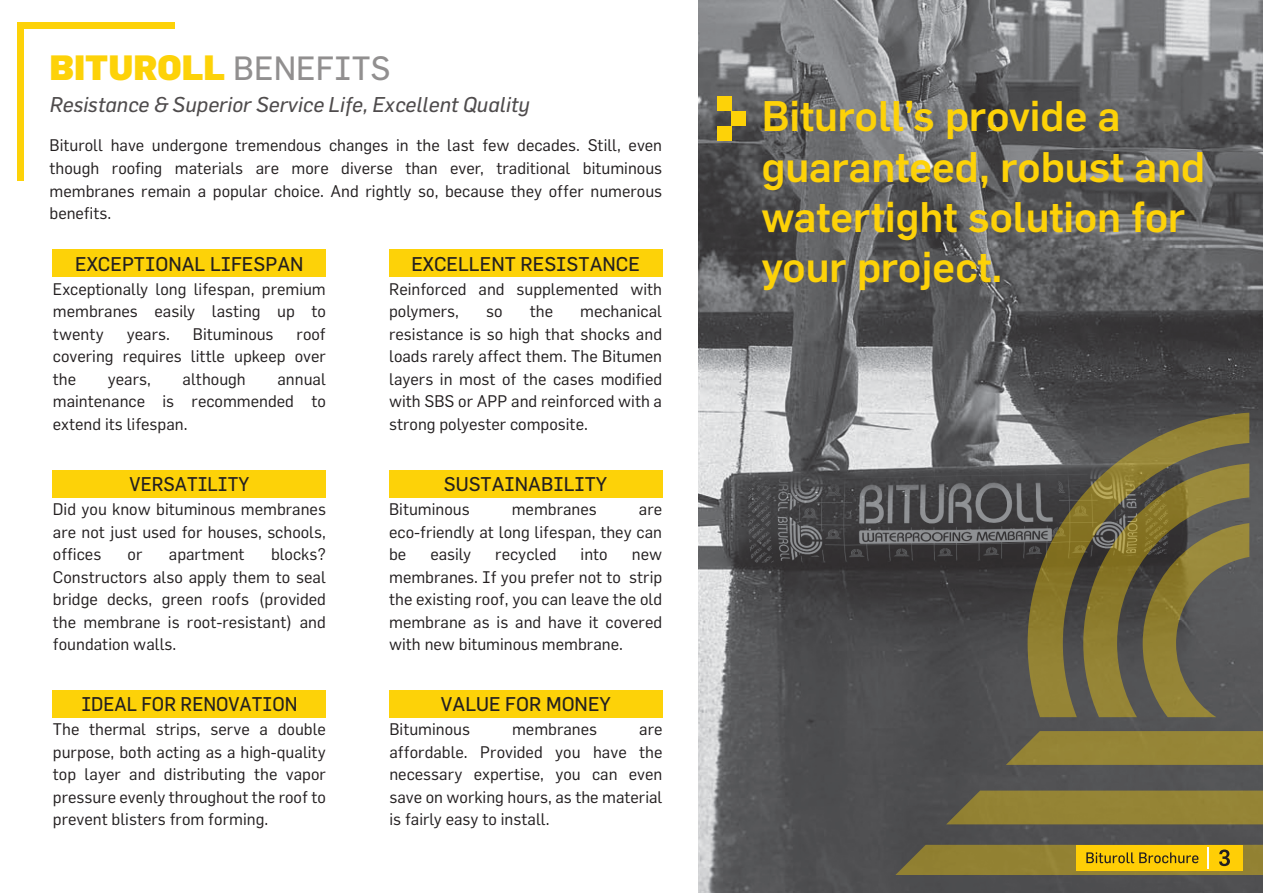
<style>
.page{position:relative;width:1263px;height:893px;background:#fff}
.page>*{position:absolute;margin:0;border:0;box-sizing:border-box;transform-origin:0 0}
.t1{font:500 42px/50.4px "Flama";color:#fdd208}
.t2{font:900 34.5px "Flama";color:#fdd208}
.t3{font:italic 21px "Flama";color:#231f20}
.t4{font:19.5px "Flama";color:#231f20}
.t5{font:19.5px "Flama";color:#231f20;scale:.96 1}
.t6{font:16.5px/22.5px "Flama";color:#231f20;text-align:justify}
.s1{font-weight:400;font-size:33px;color:rgb(35 31 32/.5)}
</style>
<div class="page">
<div style="left:18px;top:24px;width:6px;height:157px;background:#fdd208"></div>
<div style="left:18px;top:23px;width:157px;height:6px;background:#fdd208"></div>
<div style="left:53px;top:250px;width:273px;height:27px;background:#fdd208"></div>
<div style="left:53px;top:470px;width:273px;height:27px;background:#fdd208"></div>
<div style="left:389px;top:690px;width:274px;height:27px;background:#fdd208"></div>
<div style="left:389px;top:250px;width:273px;height:27px;background:#fdd208"></div>
<div style="left:389px;top:470px;width:273px;height:27px;background:#fdd208"></div>
<div style="left:53px;top:690px;width:273px;height:27px;background:#fdd208"></div>
<img style="left:699px;top:0;width:564px;height:893px">
<svg style="left:895px;top:413px;width:368px;height:462px;background:#656357"></svg>
<svg style="left:946px;top:463px;width:317px;height:361px;background:#645f48"></svg>
<svg style="left:1027px;top:413px;width:222px;height:304px;background:#6e6748"></svg>
<svg style="left:1083px;top:463px;width:166px;height:254px;background:#716841"></svg>
<div style="left:731px;top:111px;width:15px;height:15px;background:#fdd208"></div>
<div style="left:716px;top:96px;width:15px;height:15px;background:#fdd208"></div>
<div style="left:716px;top:126px;width:15px;height:15px;background:#fdd208"></div>
<div style="left:1076px;top:845px;width:166px;height:26px;background:#ffce06"></div>
<svg style="left:1219px;top:849px;width:11px;height:17px"></svg>
<svg style="left:1086px;top:852px;width:112px;height:11px"></svg>
<hr style="left:1206px;top:847px;width:2px;height:21px;background:#fff">
<h2 class="t2" style="left:50px;top:47px;width:343px">BITUROLL <span class="s1">BENEFITS</span></h2>
<p class="t3" style="left:50px;top:92px;width:482px">Resistance &amp; Superior Service Life, Excellent Quality</p>
<p class="t6" style="left:50px;top:134px;width:614px">Bituroll have undergone tremendous changes in the last few decades. Still, even though roofing materials are more diverse than ever, traditional bituminous membranes remain a popular choice. And rightly so, because they offer numerous benefits.</p>
<p class="t4" style="left:75px;top:252px;width:230px">EXCEPTIONAL LIFESPAN</p>
<p class="t6" style="left:53px;top:277px;width:275px">Exceptionally long lifespan, premium membranes easily lasting up to twenty</p>
<p class="t6" style="left:53px;top:322px;width:275px;text-indent:244px">roof covering requires little upkeep over the</p>
<p class="t6" style="left:127px;top:322px;width:45px">years.</p>
<p class="t6" style="left:193px;top:322px;width:82px">Bituminous</p>
<p class="t6" style="left:53px;top:367px;width:275px;text-indent:225px">annual maintenance is recommended to extend its lifespan.</p>
<p class="t6" style="left:108px;top:367px;width:45px">years,</p>
<p class="t6" style="left:183px;top:367px;width:65px">although</p>
<p class="t5" style="left:130px;top:472px;width:126px">VERSATILITY</p>
<p class="t6" style="left:53px;top:498px;width:275px">Did you know bituminous membranes are not just used for houses, schools, offices</p>
<p class="t6" style="left:53px;top:543px;width:275px;text-indent:218px">blocks?<br>Constructors also apply them to seal bridge decks, green roofs (provided the membrane is root-resistant) and foundation walls.</p>
<p class="t6" style="left:128px;top:543px;width:16px">or</p>
<p class="t6" style="left:169px;top:543px;width:77px">apartment</p>
<p class="t5" style="left:81px;top:692px;width:226px">IDEAL FOR RENOVATION</p>
<p class="t6" style="left:53px;top:718px;width:275px">The thermal strips, serve a double purpose, both acting as a high-quality top layer and distributing the vapor pressure evenly throughout the roof to prevent blisters from forming.</p>
<p class="t4" style="left:411px;top:252px;width:230px">EXCELLENT RESISTANCE</p>
<p class="t6" style="left:389px;top:277px;width:275px">Reinforced and supplemented with polymers,</p>
<p class="t6" style="left:389px;top:300px;width:275px;text-indent:191px">mechanical resistance is so high that shocks and loads rarely affect them. The Bitumen layers in most of the cases modified with SBS or APP and reinforced with a strong polyester composite.</p>
<p class="t6" style="left:486px;top:300px;width:18px">so</p>
<p class="t6" style="left:530px;top:300px;width:25px">the</p>
<p class="t4" style="left:444px;top:472px;width:165px">SUSTAINABILITY</p>
<p class="t6" style="left:389px;top:498px;width:82px">Bituminous</p>
<p class="t6" style="left:512px;top:498px;width:87px">membranes</p>
<p class="t6" style="left:389px;top:498px;width:275px;text-indent:250px">are eco-friendly at long lifespan, they can be</p>
<p class="t6" style="left:430px;top:543px;width:42px">easily</p>
<p class="t6" style="left:495px;top:543px;width:63px">recycled</p>
<p class="t6" style="left:581px;top:543px;width:29px">into</p>
<p class="t6" style="left:389px;top:543px;width:275px;text-indent:243px">new membranes. If you prefer not to strip the existing roof, you can leave the old membrane as is and have it covered with new bituminous membrane.</p>
<p class="t4" style="left:441px;top:692px;width:171px">VALUE FOR MONEY</p>
<p class="t6" style="left:389px;top:718px;width:82px">Bituminous</p>
<p class="t6" style="left:512px;top:718px;width:87px">membranes</p>
<p class="t6" style="left:389px;top:718px;width:275px;text-indent:250px">are affordable. Provided you have the necessary expertise, you can even save on working hours, as the material is fairly easy to install.</p>
<h1 class="t1" style="left:762px;top:88px;width:445px">Bituroll’s provide a guaranteed, robust and watertight solution for your project.</h1>
</div>
